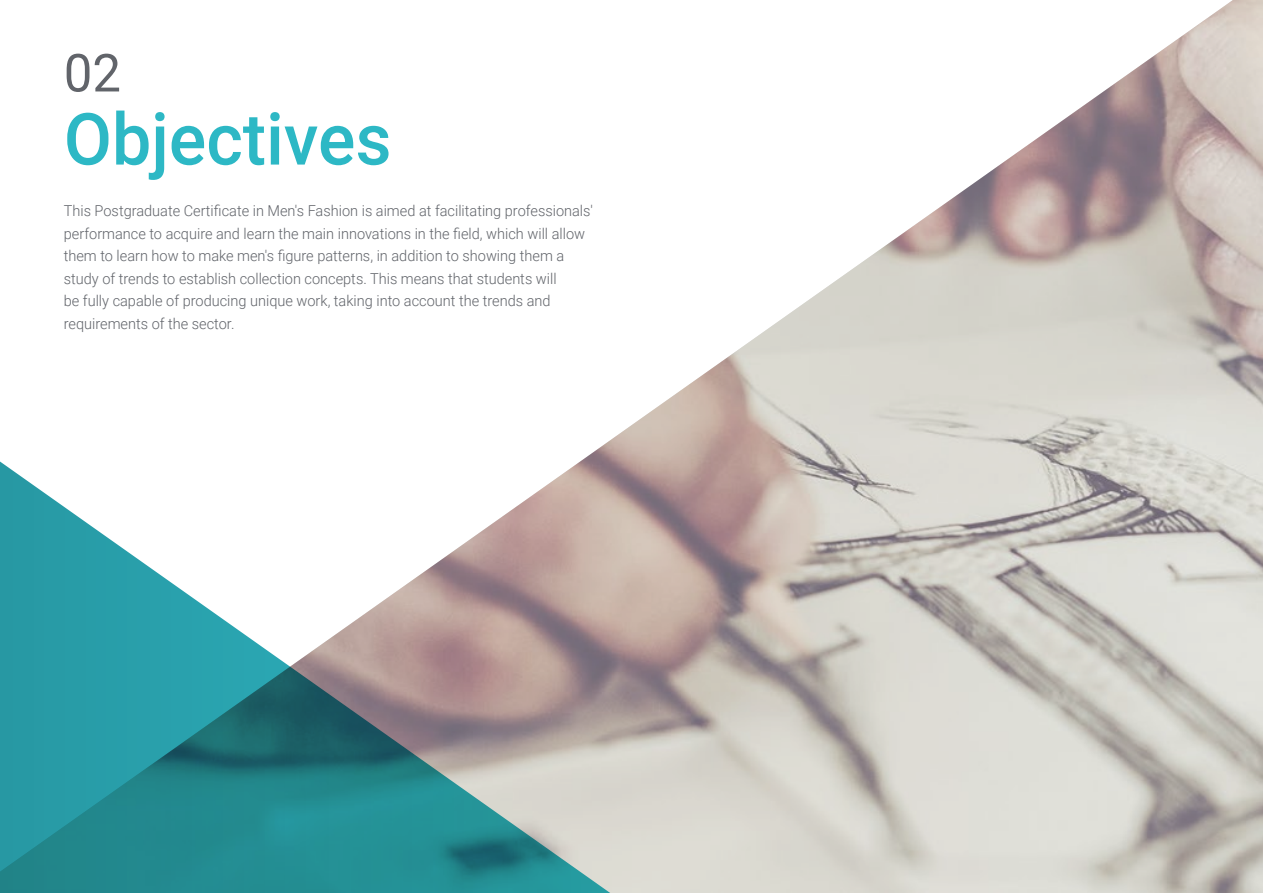
<style>
.page{position:relative;width:1263px;height:893px;background:#fff}
.page>*{position:absolute;margin:0;border:0;box-sizing:border-box;transform-origin:0 0}
.t1{font:500 72px "Roboto";color:#2db8c5}
.t2{font:52.5px "Roboto";color:#61646a}
.t3{font:300 15px/22.5px "Roboto";color:#61646a}
</style>
<div class="page">
<img style="left:602px;top:0;width:661px;height:893px">
<svg style="left:0;top:446px;width:640px;height:447px"></svg>
<h2 class="t2" style="left:64px;top:36px;width:59px">02</h2>
<h1 class="t1" style="left:64px;top:89px;width:329px">Objectives</h1>
<p class="t3" style="left:64px;top:199px;width:531px">This Postgraduate Certificate in Men's Fashion is aimed at facilitating professionals' performance to acquire and learn the main innovations in the field, which will allow them to learn how to make men's figure patterns, in addition to showing them a study of trends to establish collection concepts. This means that students will<br>be fully capable of producing unique work, taking into account the trends and requirements of the sector.</p>
</div>
